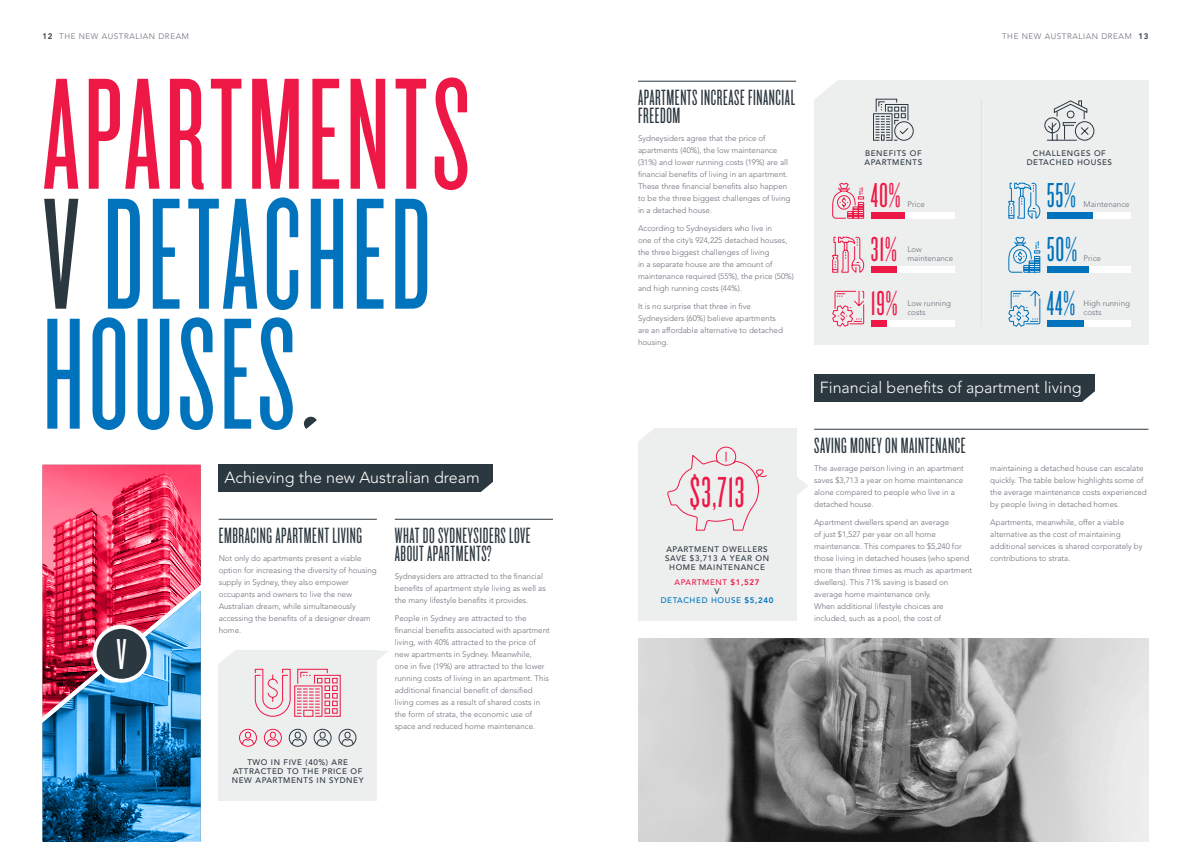
<style>
.page{position:relative;width:1191px;height:842px;background:#fff}
.page>*{position:absolute;margin:0;border:0;box-sizing:border-box;transform-origin:0 0}
.t1{font:165px/120px "Knockout HTF26 Junior Flyweight";letter-spacing:.025em;color:#0073bc}
.t2{font:45px "Knockout HTF26 Junior Flyweight";color:#ed1845}
.t3{font:45px "Knockout HTF26 Junior Flyweight";color:#fff}
.t4{font:36px/54px "Knockout HTF26 Junior Flyweight";color:#ed1845;text-align:justify}
.t5{font:36px/54px "Knockout HTF26 Junior Flyweight";color:#0073bc;text-align:justify}
.t6{font:23px/18px "Knockout HTF26 Junior Flyweight";letter-spacing:.025em;color:#2c3840}
.t7{font:300 16px "Avenir LT";color:#fff}
.t8{font:300 8px/12px "Avenir LT";color:#6a6d77}
.t9{font:500 8px/9px "Avenir LT";letter-spacing:.075em;color:#2c3840;text-align:center}
.t10{font:300 8px "Avenir LT";letter-spacing:.075em;color:#6a6d77}
.t11{font:500 8px/9px "Avenir LT";letter-spacing:.075em;color:#0073bc;text-align:center}
.s1{font-weight:800;color:#2c3840}
.s2{color:#ed1845}
.s3{color:#2c3840}
.s4{font-weight:800;color:#ed1845}
.s5{font-weight:800}
</style>
<div class="page">
<svg style="left:43px;top:465px;width:158px;height:126px;background:#f24a6d"></svg>
<img style="left:43px;top:591px;width:158px;height:251px">
<div style="left:95px;top:627px;width:54px;height:54px;background:#2c3840;border-radius:50%"></div>
<div style="left:93px;top:625px;width:58px;height:58px;border:4px solid #fff;border-radius:50%"></div>
<img style="left:638px;top:639px;width:510px;height:203px">
<svg style="left:304px;top:417px;width:13px;height:12px"></svg>
<div style="left:219px;top:465px;width:274px;height:27px;background:#2c3840"></div>
<div style="left:814px;top:375px;width:280px;height:27px;background:#2c3840"></div>
<svg style="left:481px;top:482px;width:12px;height:10px"></svg>
<svg style="left:1082px;top:387px;width:13px;height:15px"></svg>
<hr style="left:219px;top:519px;width:158px;height:1px;background:#2c3840">
<hr style="left:395px;top:519px;width:158px;height:1px;background:#2c3840">
<hr style="left:638px;top:81px;width:158px;height:1px;background:#2c3840">
<hr style="left:814px;top:429px;width:334px;height:1px;background:#2c3840">
<div style="left:814px;top:81px;width:334px;height:264px;background:#edefef"></div>
<svg style="left:814px;top:80px;width:30px;height:19px"></svg>
<div style="left:219px;top:651px;width:158px;height:150px;background:#edefef"></div>
<svg style="left:218px;top:650px;width:23px;height:19px"></svg>
<svg style="left:377px;top:651px;width:11px;height:9px"></svg>
<svg style="left:239px;top:728px;width:18px;height:19px"></svg>
<svg style="left:263px;top:728px;width:19px;height:19px"></svg>
<svg style="left:288px;top:728px;width:19px;height:19px"></svg>
<svg style="left:313px;top:728px;width:19px;height:19px"></svg>
<svg style="left:338px;top:728px;width:19px;height:19px"></svg>
<svg style="left:254px;top:668px;width:87px;height:49px"></svg>
<div style="left:638px;top:429px;width:158px;height:192px;background:#edefef"></div>
<svg style="left:796px;top:471px;width:12px;height:30px"></svg>
<svg style="left:638px;top:428px;width:130px;height:103px"></svg>
<div style="left:870px;top:213px;width:84px;height:6px;background:#fff"></div>
<div style="left:1047px;top:213px;width:83px;height:6px;background:#fff"></div>
<div style="left:870px;top:267px;width:84px;height:6px;background:#fff"></div>
<div style="left:1047px;top:267px;width:83px;height:6px;background:#fff"></div>
<div style="left:870px;top:321px;width:84px;height:6px;background:#fff"></div>
<div style="left:1047px;top:321px;width:83px;height:6px;background:#fff"></div>
<div style="left:870px;top:213px;width:34px;height:6px;background:#ed1845"></div>
<div style="left:1047px;top:213px;width:45px;height:6px;background:#0073bc"></div>
<div style="left:870px;top:267px;width:26px;height:6px;background:#ed1845"></div>
<div style="left:1047px;top:267px;width:41px;height:6px;background:#0073bc"></div>
<div style="left:870px;top:321px;width:16px;height:6px;background:#ed1845"></div>
<div style="left:1047px;top:321px;width:36px;height:6px;background:#0073bc"></div>
<hr style="left:980px;top:99px;width:1px;height:228px;background:#dfe1e1">
<svg style="left:873px;top:98px;width:41px;height:43px"></svg>
<svg style="left:832px;top:182px;width:32px;height:37px"></svg>
<svg style="left:1008px;top:236px;width:32px;height:37px"></svg>
<svg style="left:1008px;top:290px;width:33px;height:37px"></svg>
<svg style="left:832px;top:290px;width:33px;height:37px"></svg>
<svg style="left:1044px;top:100px;width:50px;height:41px"></svg>
<svg style="left:832px;top:236px;width:32px;height:37px"></svg>
<svg style="left:1008px;top:182px;width:32px;height:37px"></svg>
<p class="t10" style="left:43px;top:31px;width:148px"><span class="s1">12</span> THE NEW AUSTRALIAN DREAM</p>
<p class="t10" style="left:1002px;top:31px;width:148px">THE NEW AUSTRALIAN DREAM <span class="s1">13</span></p>
<h1 class="t1" style="left:43px;top:79px;width:429px"><span class="s2">APARTMENTS<br></span><span class="s3">V</span> DETACHED<br>HOUSES</h1>
<h3 class="t6" style="left:638px;top:89px;width:159px">APARTMENTS INCREASE FINANCIAL<br>FREEDOM</h3>
<p class="t8" style="left:638px;top:132px;width:154px">Sydneysiders agree that the price of apartments (40%), the low maintenance (31%) and lower running costs (19%) are all financial benefits of living in an apartment.<br>These three financial benefits also happen to be the three biggest challenges of living in a detached house.</p>
<p class="t8" style="left:638px;top:222px;width:157px">According to Sydneysiders who live in<br>one of the city’s 924,225 detached houses, the three biggest challenges of living<br>in a separate house are the amount of maintenance required (55%), the price (50%) and high running costs (44%).</p>
<p class="t8" style="left:638px;top:300px;width:146px">It is no surprise that three in five<br>Sydneysiders (60%) believe apartments are an affordable alternative to detached housing.</p>
<p class="t9" style="left:864px;top:149px;width:59px;text-align:left">BENEFITS OF<br>APARTMENTS</p>
<p class="t9" style="left:1026px;top:149px;width:87px">CHALLENGES OF<br>DETACHED HOUSES</p>
<h3 class="t4" style="left:870px;top:169px;width:31px">40% 31% 19%</h3>
<h3 class="t5" style="left:1047px;top:169px;width:32px">55% 50% 44%</h3>
<p class="t8" style="left:907px;top:198px;width:19px">Price</p>
<p class="t8" style="left:907px;top:244px;width:47px;line-height:9px">Low maintenance</p>
<p class="t8" style="left:907px;top:298px;width:45px;line-height:9px">Low running costs</p>
<p class="t8" style="left:1083px;top:198px;width:48px">Maintenance</p>
<p class="t8" style="left:1083px;top:252px;width:19px">Price</p>
<p class="t8" style="left:1083px;top:298px;width:48px;line-height:9px">High running costs</p>
<h3 class="t7" style="left:820px;top:378px;width:263px">Financial benefits of apartment living</h3>
<h2 class="t3" style="left:116px;top:632px;width:12px">V</h2>
<h3 class="t7" style="left:224px;top:468px;width:257px">Achieving the new Australian dream</h3>
<h3 class="t6" style="left:219px;top:527px;width:145px">EMBRACING APARTMENT LIVING</h3>
<h3 class="t6" style="left:395px;top:527px;width:137px">WHAT DO SYDNEYSIDERS LOVE</h3>
<p class="t8" style="left:219px;top:552px;width:144px">Not only do apartments present a viable</p>
<h3 class="t6" style="left:395px;top:545px;width:98px">ABOUT APARTMENTS?</h3>
<p class="t8" style="left:219px;top:564px;width:159px">option for increasing the diversity of housing supply in Sydney, they also empower occupants and owners to live the new Australian dream, while simultaneously accessing the benefits of a designer dream home.</p>
<p class="t8" style="left:395px;top:570px;width:153px">Sydneysiders are attracted to the financial benefits of apartment style living as well as the many lifestyle benefits it provides.</p>
<p class="t8" style="left:395px;top:612px;width:157px">People in Sydney are attracted to the financial benefits associated with apartment living, with 40% attracted to the price of new apartments in Sydney. Meanwhile,<br>one in five (19%) are attracted to the lower running costs of living in an apartment. This additional financial benefit of densified living comes as a result of shared costs in the form of strata, the economic use of space and reduced home maintenance.</p>
<p class="t9" style="left:232px;top:758px;width:133px">TWO IN FIVE (40%) ARE<br>ATTRACTED TO THE PRICE OF<br>NEW APARTMENTS IN SYDNEY</p>
<h2 class="t2" style="left:689px;top:470px;width:57px">$3,713</h2>
<p class="t9" style="left:665px;top:545px;width:105px">APARTMENT DWELLERS<br>SAVE $3,713 A YEAR ON<br>HOME MAINTENANCE</p>
<p class="t11" style="left:660px;top:578px;width:114px"><span class="s2">APARTMENT</span> <span class="s4">$1,527<br></span><span class="s3">V<br></span>DETACHED HOUSE <span class="s5">$5,240</span></p>
<h3 class="t6" style="left:814px;top:437px;width:153px">SAVING MONEY ON MAINTENANCE</h3>
<p class="t8" style="left:814px;top:462px;width:151px">The average person living in an apartment saves $3,713 a year on home maintenance alone compared to people who live in a detached house.</p>
<p class="t8" style="left:814px;top:516px;width:160px">Apartment dwellers spend an average<br>of just $1,527 per year on all home maintenance. This compares to $5,240 for those living in detached houses (who spend more than three times as much as apartment dwellers). This 71% saving is based on average home maintenance only.<br>When additional lifestyle choices are included, such as a pool, the cost of</p>
<p class="t8" style="left:990px;top:462px;width:158px">maintaining a detached house can escalate quickly. The table below highlights some of the average maintenance costs experienced by people living in detached homes.</p>
<p class="t8" style="left:990px;top:516px;width:154px">Apartments, meanwhile, offer a viable alternative as the cost of maintaining additional services is shared corporately by contributions to strata.</p>
</div>
